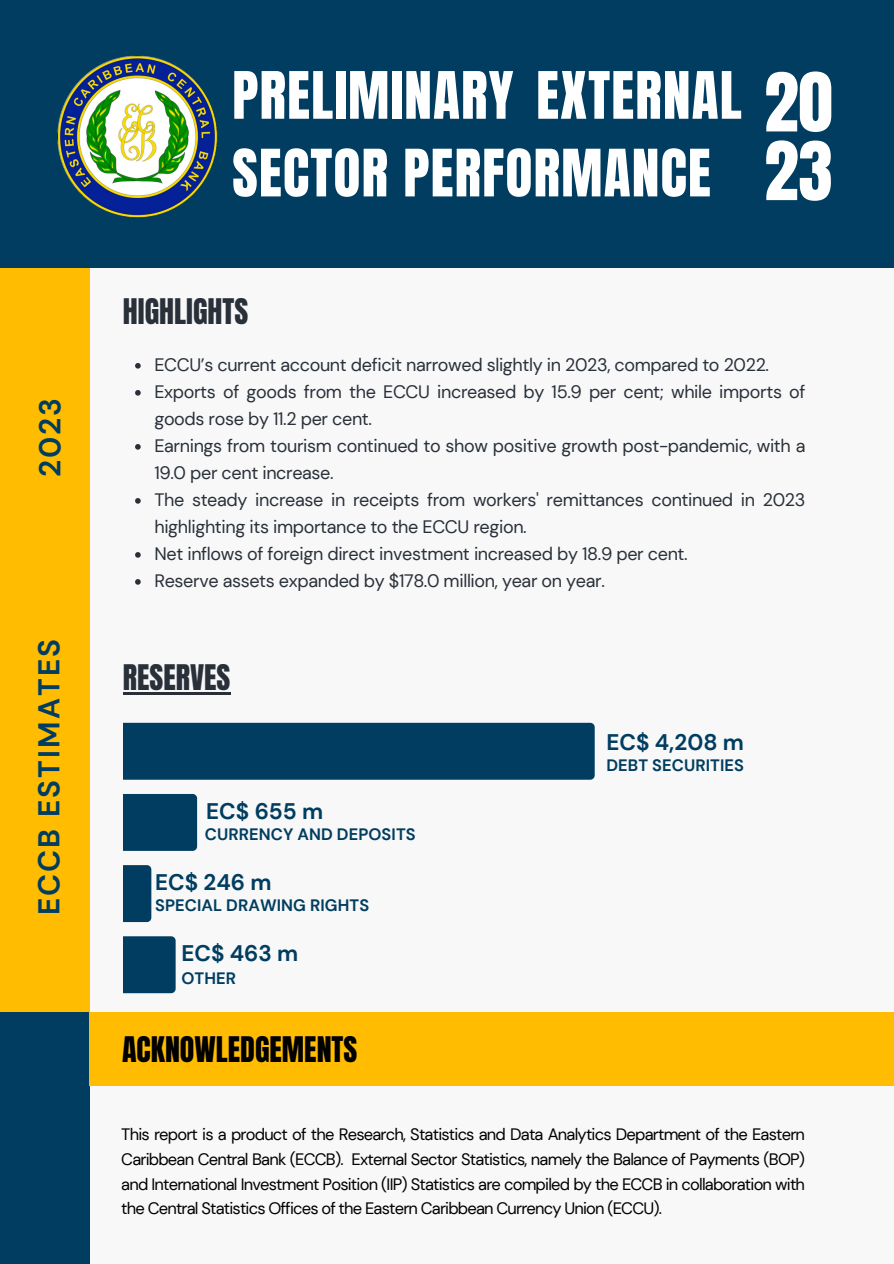
<style>
.page{position:relative;width:894px;height:1264px;background:#fff}
.page>*{position:absolute;margin:0;border:0;box-sizing:border-box;transform-origin:0 0}
.t1{font:69.15px/68.7px "Anton";color:#fff}
.t2{font:55.5px/77.7px "Anton";letter-spacing:.02em;color:#fff}
.t3{font:30px "Anton";color:#293039}
.t4{font:700 30px "DM Sans";letter-spacing:.07em;color:#003d60}
.t5{font:30px "Anton";color:#000}
.t6{font:700 22.5px "DM Sans";color:#003d60}
.t7{font:18px/27px "DM Sans";letter-spacing:-.02em;color:#293039}
.t8{font:16.5px/24.8px "DM Sans";letter-spacing:-.05em;color:#000;text-align:justify}
.t9{font:700 16.5px "DM Sans";letter-spacing:.005em;color:#003d60}
</style>
<div class="page">
<div style="left:0;top:0;width:893px;height:1263px;background:#f8f8f8"></div>
<div style="left:0;top:268px;width:89px;height:744px;background:#ffbc00"></div>
<div style="left:0;top:0;width:893px;height:268px;background:#003d60"></div>
<div style="left:0;top:1012px;width:89px;height:251px;background:#003d60"></div>
<div style="left:89px;top:1012px;width:804px;height:73px;background:#ffbc00"></div>
<svg style="left:135px;top:363px;width:6px;height:5px"></svg>
<svg style="left:135px;top:390px;width:6px;height:5px"></svg>
<svg style="left:135px;top:444px;width:6px;height:5px"></svg>
<svg style="left:135px;top:498px;width:6px;height:5px"></svg>
<svg style="left:135px;top:552px;width:6px;height:5px"></svg>
<svg style="left:135px;top:579px;width:6px;height:5px"></svg>
<hr style="left:123px;top:692px;width:107px;height:2px;background:#293039">
<div style="left:124px;top:722px;width:470px;height:57px;background:#003d60"></div>
<div style="left:124px;top:794px;width:73px;height:56px;background:#003d60"></div>
<div style="left:124px;top:865px;width:27px;height:57px;background:#003d60"></div>
<div style="left:124px;top:936px;width:51px;height:57px;background:#003d60"></div>
<img style="left:58px;top:55px;width:160px;height:162px">
<h1 class="t4" style="left:31px;top:477px;width:81px;rotate:-90deg">2023</h1>
<h2 class="t4" style="left:30px;top:915px;width:278px;rotate:-90deg">ECCB ESTIMATES</h2>
<p class="t2" style="left:232px;top:57px;width:511px">PRELIMINARY EXTERNAL<br>SECTOR PERFORMANCE</p>
<h5 class="t1" style="left:764px;top:69px;width:70px">20<br>23</h5>
<p class="t3" style="left:123px;top:290px;width:127px">HIGHLIGHTS</p>
<h3 class="t7" style="left:154px;top:351px;width:616px">ECCU’s current account deficit narrowed slightly in 2023, compared to 2022.</h3>
<h3 class="t7" style="left:154px;top:378px;width:652px">Exports of goods from the ECCU increased by 15.9 per cent; while imports of goods rose by 11.2 per cent.</h3>
<h4 class="t7" style="left:154px;top:432px;width:652px">Earnings from tourism continued to show positive growth post-pandemic, with a<br>19.0 per cent increase.</h4>
<p class="t7" style="left:154px;top:486px;width:652px">The steady increase in receipts from workers' remittances continued in 2023 highlighting its importance to the ECCU region.</p>
<p class="t7" style="left:154px;top:540px;width:534px">Net inflows of foreign direct investment increased by 18.9 per cent.</p>
<p class="t7" style="left:154px;top:567px;width:452px">Reserve assets expanded by $178.0 million, year on year.</p>
<p class="t3" style="left:123px;top:656px;width:109px">RESERVES</p>
<h5 class="t6" style="left:206px;top:796px;width:118px">EC$ 655 m</h5>
<h6 class="t9" style="left:205px;top:823px;width:212px">CURRENCY AND DEPOSITS</h6>
<h5 class="t6" style="left:155px;top:867px;width:118px">EC$ 246 m</h5>
<h6 class="t9" style="left:155px;top:894px;width:215px">SPECIAL DRAWING RIGHTS</h6>
<h4 class="t6" style="left:181px;top:938px;width:118px">EC$ 463 m</h4>
<p class="t9" style="left:181px;top:967px;width:56px">OTHER</p>
<p class="t5" style="left:122px;top:1027px;width:237px">ACKNOWLEDGEMENTS</p>
<h5 class="t6" style="left:606px;top:727px;width:139px">EC$ 4,208 m</h5>
<h6 class="t9" style="left:606px;top:754px;width:139px">DEBT SECURITIES</h6>
<h4 class="t8" style="left:121px;top:1122px;width:685px">This report is a product of the Research, Statistics and Data Analytics Department of the Eastern Caribbean Central Bank (ECCB). External Sector Statistics, namely the Balance of Payments (BOP) and International Investment Position (IIP) Statistics are compiled by the ECCB in collaboration with the Central Statistics Offices of the Eastern Caribbean Currency Union (ECCU).</h4>
</div>
